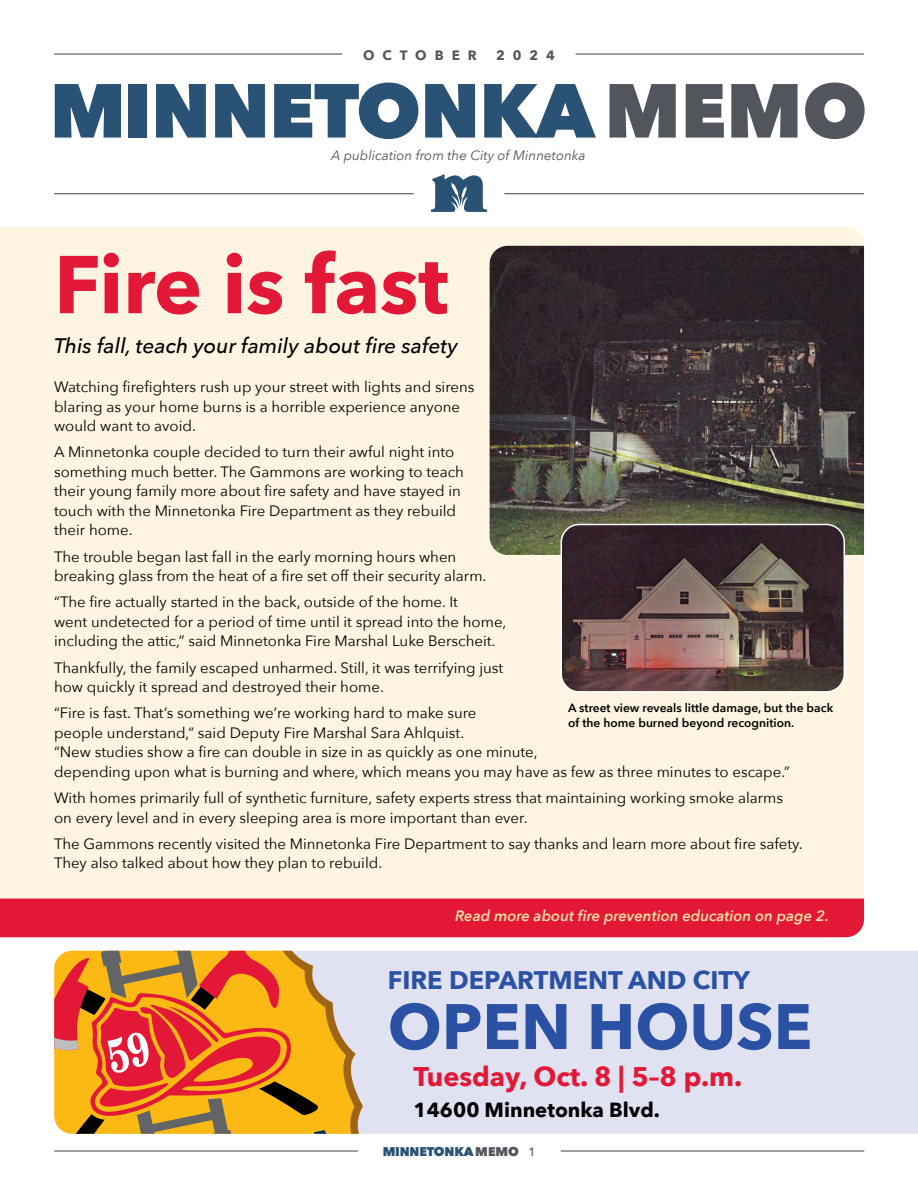
<style>
.page{position:relative;width:918px;height:1188px;background:#fff}
.page>*{position:absolute;margin:0;border:0;box-sizing:border-box;transform-origin:0 0}
.t1{font:700 81px "Avenir Next";color:#e31837}
.t2{font:800 75.6px "Avenir Next";letter-spacing:-.01em;color:#2a5274}
.t3{font:700 63.45px "Avenir Next";color:#2a51a3}
.t4{font:700 27px "Avenir Next";color:#e31837}
.t5{font:700 25.35px "Avenir Next";color:#2a51a3}
.t6{font:italic 500 21px "Avenir Next";color:#000}
.t7{font:700 20.4px "Avenir Next";color:#000}
.t8{font:15px/19.5px "Avenir Next";color:#000}
.t9{font:italic 600 15px "Avenir Next";color:#ffdfa4}
.t10{font:italic 13.5px "Avenir Next";color:#52555b}
.t11{font:700 13.5px "Avenir Next";letter-spacing:.59em;color:#52555b}
.t12{font:800 12.6px "Avenir Next";letter-spacing:-.01em;color:#2a5274}
.t13{font:600 12px/15px "Avenir Next";color:#000}
.s1{color:#52555b}
.s2{font-weight:500;font-size:12px;color:#52555b}
</style>
<div class="page">
<hr style="left:54px;top:53px;width:288px;height:2px;background:#52555b">
<hr style="left:576px;top:53px;width:288px;height:2px;background:#52555b">
<hr style="left:54px;top:193px;width:360px;height:1px;background:#52555b">
<hr style="left:504px;top:193px;width:360px;height:1px;background:#52555b">
<svg style="left:431px;top:174px;width:56px;height:38px"></svg>
<hr style="left:54px;top:1150px;width:304px;height:2px;background:#52555b">
<hr style="left:561px;top:1150px;width:303px;height:2px;background:#52555b">
<div style="left:370px;top:951px;width:548px;height:183px;background:#e0e1f1"></div>
<svg style="left:345px;top:951px;width:25px;height:183px;background:#d8ccc3"></svg>
<svg style="left:54px;top:951px;width:291px;height:183px;background:#e2842e"></svg>
<div style="left:0;top:227px;width:864px;height:672px;background:#fff4e2"></div>
<div style="left:0;top:899px;width:864px;height:38px;background:#e31837"></div>
<img style="left:490px;top:246px;width:374px;height:309px">
<img style="left:561px;top:524px;width:283px;height:168px">
<div style="left:561px;top:524px;width:284px;height:169px;border:2px solid #fff;border-radius:18px"></div>
<p class="t11" style="left:363px;top:44px;width:115px">OCTOBER</p>
<p class="t11" style="left:496px;top:44px;width:60px">2024</p>
<h2 class="t2" style="left:50px;top:64px;width:819px">MINNETONKA<span class="s1">MEMO</span></h2>
<p class="t10" style="left:331px;top:144px;width:256px">A publication from the City of Minnetonka</p>
<h1 class="t1" style="left:54px;top:215px;width:396px">Fire is fast</h1>
<h3 class="t6" style="left:54px;top:328px;width:405px">This fall, teach your family about fire safety</h3>
<p class="t8" style="left:54px;top:377px;width:422px">Watching firefighters rush up your street with lights and sirens blaring as your home burns is a horrible experience anyone would want to avoid.</p>
<p class="t8" style="left:54px;top:442px;width:411px">A Minnetonka couple decided to turn their awful night into something much better. The Gammons are working to teach their young family more about fire safety and have stayed in touch with the Minnetonka Fire Department as they rebuild their home.</p>
<p class="t8" style="left:54px;top:546px;width:434px">The trouble began last fall in the early morning hours when breaking glass from the heat of a fire set off their security alarm.</p>
<p class="t8" style="left:54px;top:592px;width:454px">“The fire actually started in the back, outside of the home. It<br>went undetected for a period of time until it spread into the home, including the attic,” said Minnetonka Fire Marshal Luke Berscheit.</p>
<p class="t8" style="left:54px;top:657px;width:451px">Thankfully, the family escaped unharmed. Still, it was terrifying just how quickly it spread and destroyed their home.</p>
<p class="t8" style="left:54px;top:703px;width:737px">“Fire is fast. That’s something we’re working hard to make sure<br>people understand,” said Deputy Fire Marshal Sara Ahlquist.<br>“New studies show a fire can double in size in as quickly as one minute,<br>depending upon what is burning and where, which means you may have as few as three minutes to escape.”</p>
<p class="t8" style="left:54px;top:788px;width:731px">With homes primarily full of synthetic furniture, safety experts stress that maintaining working smoke alarms on every level and in every sleeping area is more important than ever.</p>
<p class="t8" style="left:54px;top:833px;width:750px">The Gammons recently visited the Minnetonka Fire Department to say thanks and learn more about fire safety.<br>They also talked about how they plan to rebuild.</p>
<p class="t9" style="left:455px;top:903px;width:375px">Read more about fire prevention education on page 2.</p>
<p class="t13" style="left:568px;top:700px;width:267px">A street view reveals little damage, but the back of the home burned beyond recognition.</p>
<h3 class="t5" style="left:388px;top:959px;width:364px">FIRE DEPARTMENT AND CITY</h3>
<h3 class="t3" style="left:388px;top:972px;width:426px">OPEN HOUSE</h3>
<h3 class="t4" style="left:414px;top:1053px;width:330px">Tuesday, Oct. 8 | 5–8 p.m.</h3>
<h3 class="t7" style="left:414px;top:1092px;width:248px">14600 Minnetonka Blvd.</h3>
<p class="t12" style="left:383px;top:1144px;width:154px">MINNETONKA<span class="s1">MEMO</span> <span class="s2">1</span></p>
</div>
